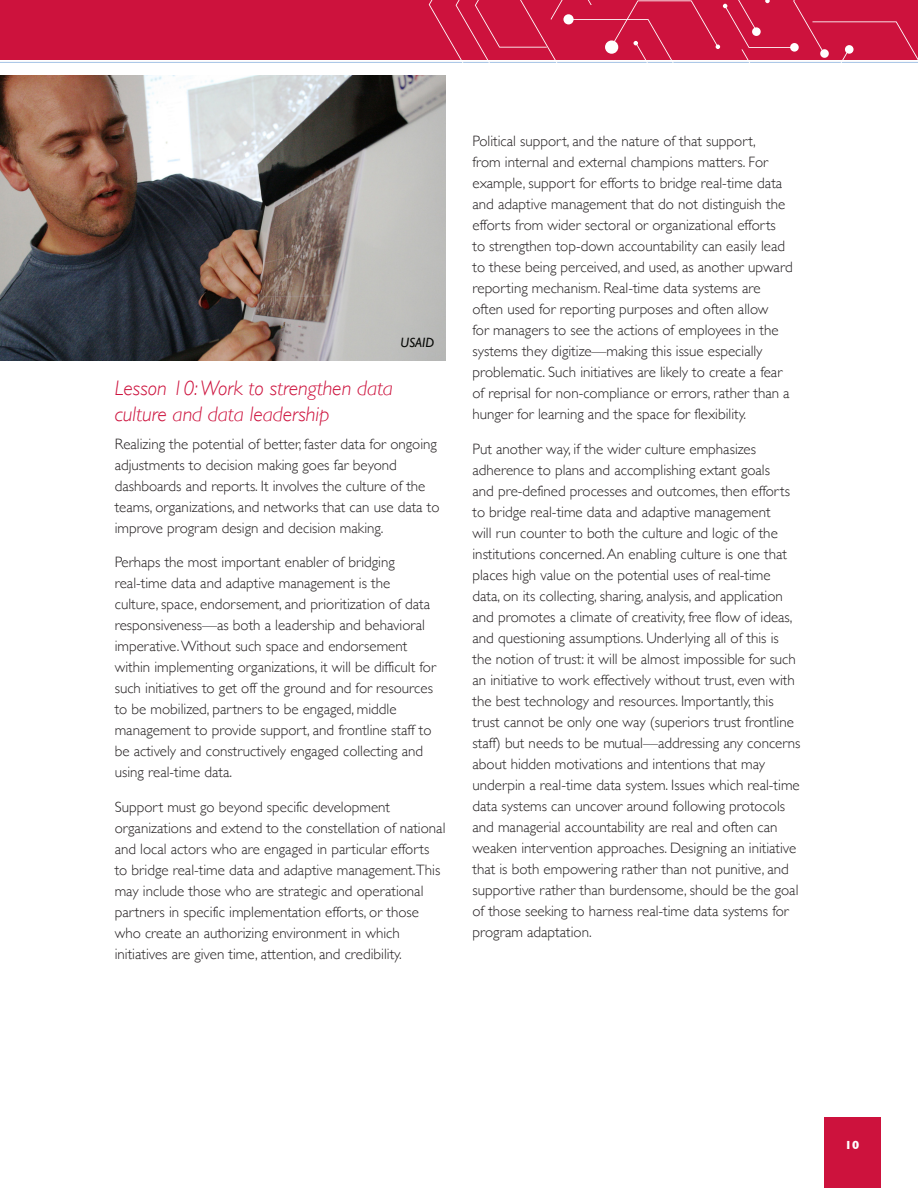
<style>
.page{position:relative;width:918px;height:1188px;background:#fff}
.page>*{position:absolute;margin:0;border:0;box-sizing:border-box;transform-origin:0 0}
.t1{font:italic 300 21px/25.5px "Gill Sans";color:#cd123d}
.Body{font:300 15px/21px "Gill Sans";color:#231f20}
.t2{font:italic 13.5px "Gill Sans";color:#070906}
.t3{font:700 12px "Gill Sans";color:#fff}
</style>
<div class="page">
<div style="left:824px;top:1117px;width:56px;height:71px;background:#cd123d"></div>
<div style="left:0;top:0;width:918px;height:60px;background:#cd123d"></div>
<hr style="left:0;top:62px;width:918px;height:1px;background:#a3c2e5">
<svg style="left:429px;top:0;width:489px;height:76px"></svg>
<img style="left:0;top:76px;width:446px;height:285px">
<h1 class="t2" style="left:400px;top:334px;width:35px">USAID</h1>
<h2 class="t1" style="left:115px;top:376px;width:280px">Lesson 10: Work to strengthen data culture and data leadership</h2>
<p class="Body" style="left:115px;top:433px;width:326px">Realizing the potential of better, faster data for ongoing adjustments to decision making goes far beyond dashboards and reports. It involves the culture of the teams, organizations, and networks that can use data to improve program design and decision making.</p>
<p class="Body" style="left:115px;top:551px;width:323px">Perhaps the most important enabler of bridging real-time data and adaptive management is the culture, space, endorsement, and prioritization of data responsiveness—as both a leadership and behavioral imperative. Without such space and endorsement within implementing organizations, it will be difficult for such initiatives to get off the ground and for resources to be mobilized, partners to be engaged, middle management to provide support, and frontline staff to be actively and constructively engaged collecting and using real-time data.</p>
<p class="Body" style="left:115px;top:796px;width:332px">Support must go beyond specific development organizations and extend to the constellation of national and local actors who are engaged in particular efforts to bridge real-time data and adaptive management.This may include those who are strategic and operational partners in specific implementation efforts, or those who create an authorizing environment in which initiatives are given time, attention, and credibility.</p>
<p class="Body" style="left:472px;top:130px;width:322px">Political support, and the nature of that support,<br>from internal and external champions matters. For example, support for efforts to bridge real-time data and adaptive management that do not distinguish the efforts from wider sectoral or organizational efforts<br>to strengthen top-down accountability can easily lead to these being perceived, and used, as another upward reporting mechanism. Real-time data systems are often used for reporting purposes and often allow<br>for managers to see the actions of employees in the systems they digitize—making this issue especially problematic. Such initiatives are likely to create a fear of reprisal for non-compliance or errors, rather than a hunger for learning and the space for flexibility.</p>
<p class="Body" style="left:472px;top:438px;width:330px">Put another way, if the wider culture emphasizes adherence to plans and accomplishing extant goals<br>and pre-defined processes and outcomes, then efforts to bridge real-time data and adaptive management<br>will run counter to both the culture and logic of the institutions concerned. An enabling culture is one that places high value on the potential uses of real-time data, on its collecting, sharing, analysis, and application and promotes a climate of creativity, free flow of ideas, and questioning assumptions. Underlying all of this is the notion of trust: it will be almost impossible for such an initiative to work effectively without trust, even with the best technology and resources. Importantly, this trust cannot be only one way (superiors trust frontline staff) but needs to be mutual—addressing any concerns about hidden motivations and intentions that may underpin a real-time data system. Issues which real-time data systems can uncover around following protocols and managerial accountability are real and often can weaken intervention approaches. Designing an initiative that is both empowering rather than not punitive, and supportive rather than burdensome, should be the goal of those seeking to harness real-time data systems for program adaptation.</p>
<p class="t3" style="left:845px;top:1135px;width:16px">10</p>
</div>
